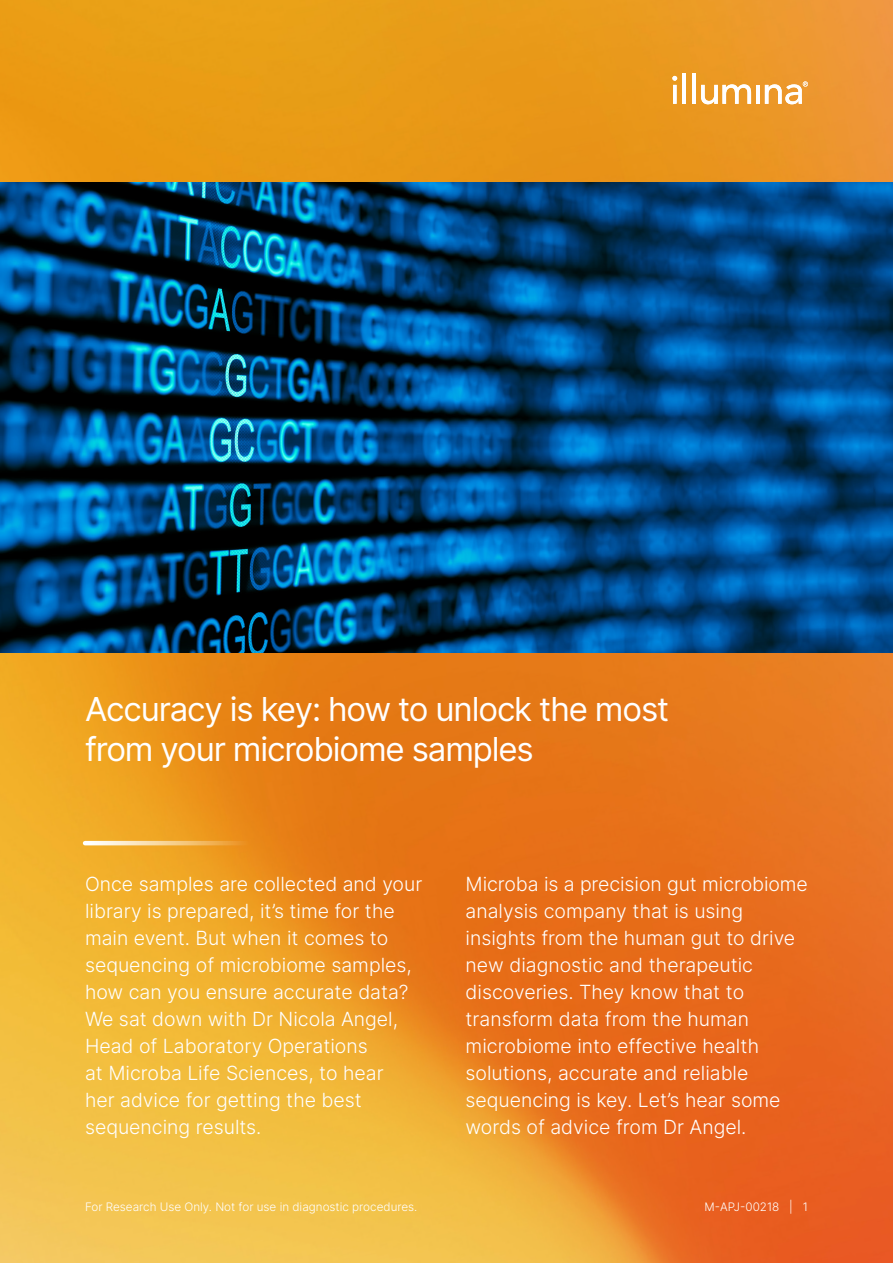
<style>
.page{position:relative;width:893px;height:1263px;background:#fff}
.page>*{position:absolute;margin:0;border:0;box-sizing:border-box;transform-origin:0 0}
.t1{font:33px/40.5px "Inter";letter-spacing:-.035em;color:#fff}
.t2{font:300 19.5px/27px "Inter";color:#fff}
.t3{font:300 11.7px "Inter";color:#fff}
</style>
<div class="page">
<img style="left:0;top:0;width:893px;height:1263px">
<svg style="left:673px;top:85px;width:4px;height:19px"></svg>
<hr style="left:683px;top:74px;width:3px;height:30px;background:#fff">
<hr style="left:692px;top:74px;width:4px;height:30px;background:#fff">
<svg style="left:701px;top:84px;width:50px;height:22px"></svg>
<hr style="left:756px;top:85px;width:4px;height:19px;background:#fff">
<svg style="left:672px;top:76px;width:5px;height:5px"></svg>
<svg style="left:765px;top:81px;width:43px;height:23px"></svg>
<img style="left:0;top:182px;width:893px;height:471px">
<svg style="left:85px;top:841px;width:189px;height:4px"></svg>
<h1 class="t1" style="left:85px;top:688px;width:586px">Accuracy is key: how to unlock the most from your microbiome samples</h1>
<p class="t2" style="left:85px;top:870px;width:339px">Once samples are collected and your library is prepared, it’s time for the main event. But when it comes to sequencing of microbiome samples, how can you ensure accurate data?<br>We sat down with Dr Nicola Angel,<br>Head of Laboratory Operations<br>at Microba Life Sciences, to hear<br>her advice for getting the best sequencing results.</p>
<p class="t2" style="left:466px;top:870px;width:344px">Microba is a precision gut microbiome analysis company that is using insights from the human gut to drive new diagnostic and therapeutic discoveries. They know that to transform data from the human microbiome into effective health solutions, accurate and reliable sequencing is key. Let’s hear some words of advice from Dr Angel.</p>
<p class="t3" style="left:85px;top:1198px;width:334px">For Research Use Only. Not for use in diagnostic procedures.</p>
<p class="t3" style="left:704px;top:1198px;width:105px">M-APJ-00218 | 1</p>
</div>
